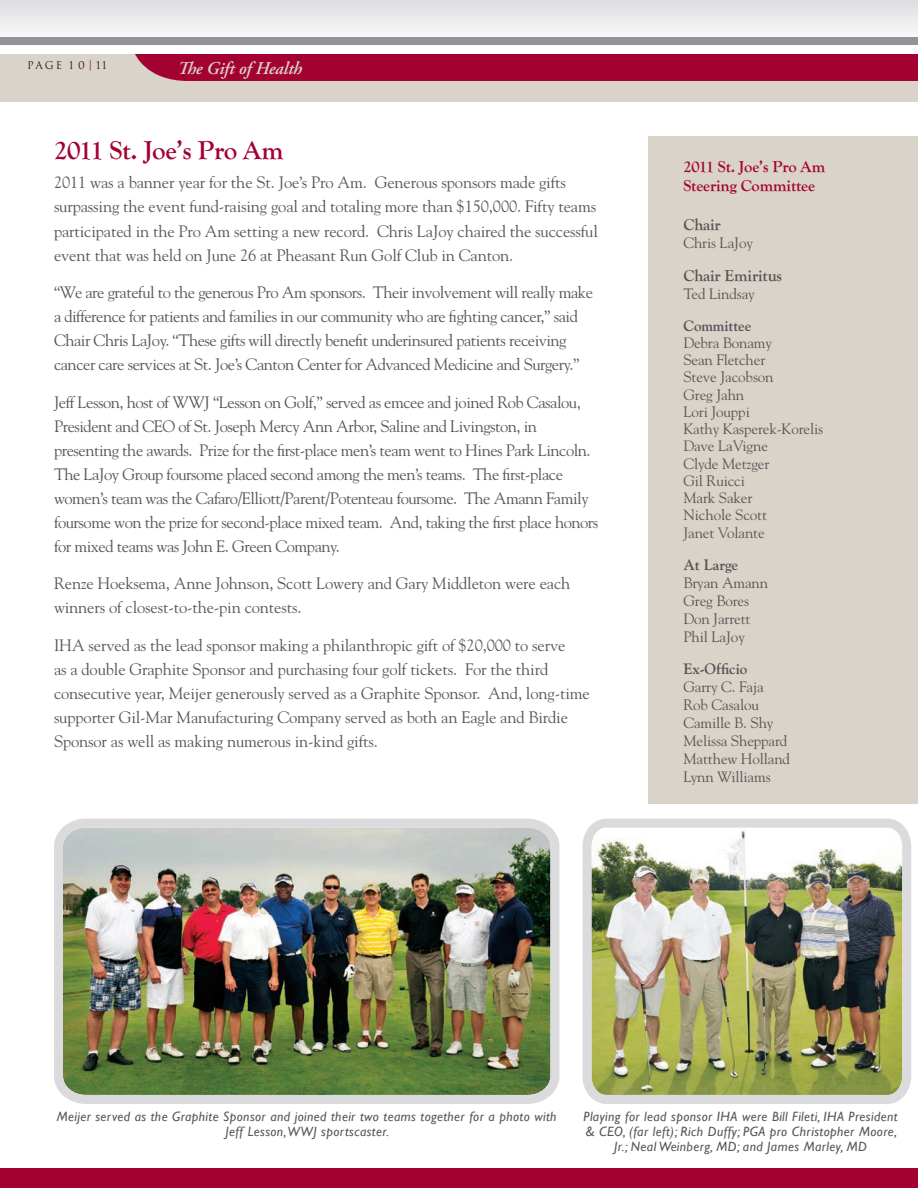
<style>
.page{position:relative;width:918px;height:1188px;background:#fff}
.page>*{position:absolute;margin:0;border:0;box-sizing:border-box;transform-origin:0 0}
.Headline{font:700 27px "Goudy Old Style T";letter-spacing:-.015em;color:#a40133}
.t1{font:italic 600 18px "Adobe Garamond Pro";letter-spacing:-.01em;color:#d9d3c9}
.Body{font:16.5px/24px "Goudy";letter-spacing:-.03em;color:#575659}
.Body-2{font:16.5px/24px "Goudy";letter-spacing:-.01em;color:#575659}
.Sidebar_Head{font:700 16.5px/19.5px "Goudy Old Style T";letter-spacing:-.01em;color:#a40133}
.Sidebar_Body_Head{font:700 16.5px "Goudy Old Style T";letter-spacing:-.01em;color:#575659}
.Sidebar_Body{font:15px/18px "Goudy";letter-spacing:-.01em;color:#575659}
.Sidebar_Body-2{font:700 15px "Goudy";letter-spacing:-.01em;color:#575659}
.t2{font:italic 13.5px/15px "Gill Sans";letter-spacing:.03em;color:#575659;text-align:center}
.t3{font:10.5px "Trajan";letter-spacing:.18em;color:#231f20}
.s1{font-family:"Adobe Garamond Pro";color:#a40133}
.s2{font-weight:700}
</style>
<div class="page">
<div style="left:0;top:54px;width:918px;height:47px;background:#d9d3c9"></div>
<div style="left:135px;top:54px;width:783px;height:27px;background:#a40133"></div>
<div style="left:0;top:0;width:918px;height:44px;background:linear-gradient(to right,#ecebed,#ecebed)"></div>
<div style="left:0;top:37px;width:918px;height:7px;background:#939296"></div>
<div style="left:0;top:1168px;width:918px;height:20px;background:#a40133"></div>
<img style="left:582px;top:818px;width:329px;height:286px">
<div style="left:648px;top:136px;width:270px;height:668px;background:#d9d3c9"></div>
<img style="left:54px;top:818px;width:506px;height:286px">
<p class="t3" style="left:27px;top:59px;width:81px">PAGE 1 0 <span class="s1">|</span> 11</p>
<p class="t1" style="left:178px;top:58px;width:126px">The Gift of Health</p>
<p class="Headline" style="left:54px;top:135px;width:231px">2011 St. Joe’s Pro Am</p>
<p class="Body-2" style="left:54px;top:170px;width:545px">2011 was a banner year for the St. Joe’s Pro Am. Generous sponsors made gifts surpassing the event fund-raising goal and totaling more than $150,000. Fifty teams participated in the Pro Am setting a new record. Chris LaJoy chaired the successful event that was held on June 26 at Pheasant Run Golf Club in Canton.</p>
<p class="Body" style="left:54px;top:280px;width:541px">“We are grateful to the generous Pro Am sponsors. Their involvement will really make a difference for patients and families in our community who are fighting cancer,” said Chair Chris LaJoy. “These gifts will directly benefit underinsured patients receiving cancer care services at St. Joe’s Canton Center for Advanced Medicine and Surgery.”</p>
<p class="Body" style="left:54px;top:389px;width:546px">Jeff Lesson, host of WWJ “Lesson on Golf,” served as emcee and joined Rob Casalou, President and CEO of St. Joseph Mercy Ann Arbor, Saline and Livingston, in presenting the awards. Prize for the first-place men’s team went to Hines Park Lincoln.<br>The LaJoy Group foursome placed second among the men’s teams. The first-place women’s team was the Cafaro/Elliott/Parent/Potenteau foursome. The Amann Family foursome won the prize for second-place mixed team. And, taking the first place honors for mixed teams was John E. Green Company.</p>
<p class="Body-2" style="left:54px;top:571px;width:518px">Renze Hoeksema, Anne Johnson, Scott Lowery and Gary Middleton were each winners of closest-to-the-pin contests.</p>
<p class="Body-2" style="left:54px;top:632px;width:537px">IHA served as the lead sponsor making a philanthropic gift of $20,000 to serve<br>as a double Graphite Sponsor and purchasing four golf tickets. For the third consecutive year, Meijer generously served as a Graphite Sponsor. And, long-time supporter Gil-Mar Manufacturing Company served as both an Eagle and Birdie Sponsor as well as making numerous in-kind gifts.</p>
<p class="Sidebar_Head" style="left:683px;top:157px;width:143px">2011 St. Joe’s Pro Am<br>Steering Committee</p>
<p class="Sidebar_Body_Head" style="left:683px;top:215px;width:39px">Chair</p>
<p class="Sidebar_Body" style="left:683px;top:233px;width:71px">Chris LaJoy</p>
<p class="Sidebar_Body_Head" style="left:683px;top:266px;width:100px">Chair Emiritus</p>
<p class="Sidebar_Body" style="left:683px;top:284px;width:73px">Ted Lindsay</p>
<p class="Sidebar_Body-2" style="left:683px;top:316px;width:69px">Committee</p>
<p class="Sidebar_Body" style="left:683px;top:333px;width:90px">Debra Bonamy</p>
<p class="Sidebar_Body" style="left:683px;top:350px;width:83px">Sean Fletcher</p>
<p class="Sidebar_Body" style="left:683px;top:368px;width:92px">Steve Jacobson</p>
<p class="Sidebar_Body" style="left:683px;top:385px;width:62px">Greg Jahn</p>
<p class="Sidebar_Body" style="left:683px;top:402px;width:68px">Lori Jouppi</p>
<p class="Sidebar_Body" style="left:683px;top:419px;width:141px">Kathy Kasperek-Korelis</p>
<p class="Sidebar_Body" style="left:683px;top:437px;width:86px">Dave LaVigne</p>
<p class="Sidebar_Body" style="left:683px;top:454px;width:88px">Clyde Metzger</p>
<p class="Sidebar_Body" style="left:683px;top:471px;width:63px">Gil Ruicci</p>
<p class="Sidebar_Body" style="left:683px;top:488px;width:71px">Mark Saker</p>
<p class="Sidebar_Body" style="left:683px;top:506px;width:85px">Nichole Scott</p>
<p class="Sidebar_Body" style="left:683px;top:523px;width:83px">Janet Volante</p>
<p class="Sidebar_Body" style="left:683px;top:555px;width:86px"><span class="s2">At Large<br></span>Bryan Amann<br>Greg Bores<br>Don Jarrett<br>Phil LaJoy</p>
<p class="Sidebar_Body" style="left:683px;top:659px;width:108px"><span class="s2">Ex-Officio<br></span>Garry C. Faja<br>Rob Casalou<br>Camille B. Shy<br>Melissa Sheppard<br>Matthew Holland<br>Lynn Williams</p>
<p class="t2" style="left:57px;top:1109px;width:501px">Meijer served as the Graphite Sponsor and joined their two teams together for a photo with<br>Jeff Lesson, WWJ sportscaster.</p>
<p class="t2" style="left:584px;top:1109px;width:316px">Playing for lead sponsor IHA were Bill Fileti, IHA President &amp; CEO, (far left); Rich Duffy; PGA pro Christopher Moore,<br>Jr.; Neal Weinberg, MD; and James Marley, MD</p>
</div>
